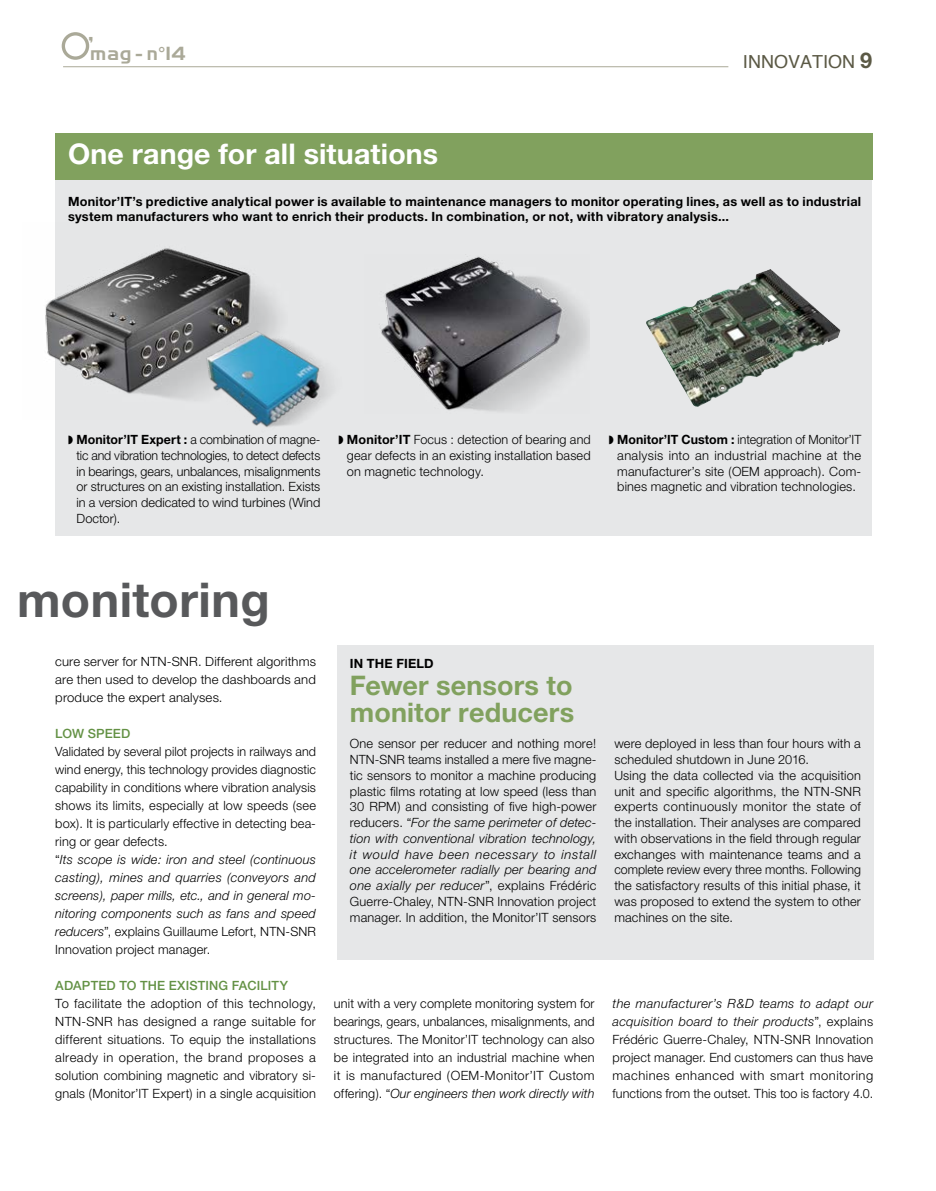
<style>
.page{position:relative;width:936px;height:1191px;background:#fff}
.page>*{position:absolute;margin:0;border:0;box-sizing:border-box;transform-origin:0 0}
.t1{font:700 48px "Helvetica Neue";letter-spacing:.01em;color:#58595b}
.t2{font:700 28.5px "Helvetica Neue";letter-spacing:.005em;color:#fff}
.t3{font:27.9px "Handel Gothic BT";color:#aaa998}
.t4{font:700 27px/27px "Helvetica Neue";letter-spacing:.005em;color:#81a15e}
.t5{font:700 21.75px "Helvetica Neue";color:#5b5945}
.t6{font:18.45px "Handel Gothic BT";color:#aaa998}
.t7{font:18px "Helvetica";color:#5b5945}
.t8{font:300 12.75px/15.8px "Helvetica Neue";letter-spacing:.01em;color:#000;text-align:justify}
.t9{font:700 12.75px/15.8px "Helvetica Neue";letter-spacing:.02em;color:#000}
.t10{font:500 12.75px "Helvetica Neue";letter-spacing:.01em;color:#639144}
.s1{font-weight:700}
.s2{font-style:italic}
</style>
<div class="page">
<hr style="left:63px;top:66px;width:665px;height:1px;background:#aaa998">
<svg style="left:62px;top:32px;width:27px;height:28px"></svg>
<div style="left:65px;top:36px;width:21px;height:20px;background:#fff;border-radius:50%"></div>
<div style="left:55px;top:180px;width:817px;height:356px;background:#e6e7e8"></div>
<img style="left:45px;top:248px;width:234px;height:151px">
<img style="left:379px;top:256px;width:210px;height:155px">
<img style="left:646px;top:269px;width:194px;height:138px">
<div style="left:337px;top:645px;width:536px;height:314px;background:#e6e7e8"></div>
<img style="left:194px;top:316px;width:137px;height:111px">
<div style="left:55px;top:134px;width:818px;height:46px;background:#81a15e"></div>
<h3 class="t3" style="left:88px;top:30px;width:7px">’</h3>
<h3 class="t6" style="left:90px;top:42px;width:97px">mag - n°14</h3>
<h3 class="t7" style="left:743px;top:48px;width:12px">INNOVATION</h3>
<h3 class="t5" style="left:860px;top:47px;width:14px">9</h3>
<h2 class="t2" style="left:68px;top:137px;width:371px">One range for all situations</h2>
<p class="t9" style="left:68px;top:193px;width:794px">Monitor’IT’s predictive analytical power is available to maintenance managers to monitor operating lines, as well as to industrial system manufacturers who want to enrich their products. In combination, or not, with vibratory analysis...</p>
<p class="t8" style="left:76px;top:431px;width:245px"><span class="s1">Monitor’IT Expert :</span> a combination of magne&shy;tic and vibration technologies, to detect defects in bearings, gears, unbalances, misalignments or structures on an existing installation. Exists in a version dedicated to wind turbines (Wind Doctor).</p>
<p class="t8" style="left:347px;top:431px;width:245px"><span class="s1">Monitor’IT</span> Focus : detection of bearing and gear defects in an existing installation based on magnetic technology.</p>
<p class="t8" style="left:617px;top:431px;width:245px"><span class="s1">Monitor’IT Custom :</span> integration of Monitor’IT analysis into an industrial machine at the manufacturer’s site (OEM approach). Com&shy;bines magnetic and vibration technologies.</p>
<h1 class="t1" style="left:17px;top:570px;width:254px">monitoring</h1>
<p class="t8" style="left:55px;top:652px;width:262px;line-height:18px">cure server for NTN-SNR. Different algorithms are then used to develop the dashboards and produce the expert analyses.</p>
<p class="t10" style="left:55px;top:726px;width:77px">LOW SPEED</p>
<p class="t8" style="left:55px;top:742px;width:262px;line-height:18px;text-align:left">Validated by several pilot projects in railways and wind energy, this technology provides diagnostic capability in conditions where vibration analysis shows its limits, especially at low speeds (see box). It is particularly effective in detecting bea&shy;ring or gear defects.<br>“<span class="s2">Its scope is wide: iron and steel (continuous casting), mines and quarries (conveyors and screens), paper mills, etc., and in general mo&shy;nitoring components such as fans and speed reducers</span>”, explains Guillaume Lefort, NTN-SNR Innovation project manager.</p>
<p class="t10" style="left:55px;top:978px;width:234px">ADAPTED TO THE EXISTING FACILITY</p>
<p class="t8" style="left:55px;top:994px;width:262px;line-height:18px">To facilitate the adoption of this technology, NTN-SNR has designed a range suitable for different situations. To equip the installations already in operation, the brand proposes a solution combining magnetic and vibratory si&shy;gnals (Monitor’IT Expert) in a single acquisition</p>
<p class="t8" style="left:334px;top:994px;width:262px;line-height:18px">unit with a very complete monitoring system for bearings, gears, unbalances, misalignments, and structures. The Monitor’IT technology can also be integrated into an industrial machine when it is manufactured (OEM-Monitor’IT Custom offering). “<span class="s2">Our engineers then work directly with</span></p>
<p class="t8" style="left:612px;top:994px;width:262px;line-height:18px"><span class="s2">the manufacturer’s R&amp;D teams to adapt our acquisition board to their products</span>”, explains Frédéric Guerre-Chaley, NTN-SNR Innovation project manager. End customers can thus have machines enhanced with smart monitoring functions from the outset. This too is factory 4.0.</p>
<p class="t9" style="left:350px;top:655px;width:85px">IN THE FIELD</p>
<h3 class="t4" style="left:350px;top:671px;width:226px">Fewer sensors to monitor reducers</h3>
<p class="t8" style="left:350px;top:735px;width:248px">One sensor per reducer and nothing more!<br>NTN-SNR teams installed a mere five magne&shy;tic sensors to monitor a machine producing plastic films rotating at low speed (less than 30 RPM) and consisting of five high-power reducers. “<span class="s2">For the same perimeter of detec&shy;tion with conventional vibration technology, it would have been necessary to install one accelerometer radially per bearing and one axially per reducer</span>”, explains Frédéric Guerre-Chaley, NTN-SNR Innovation project manager. In addition, the Monitor’IT sensors</p>
<p class="t8" style="left:614px;top:735px;width:248px;text-align:left">were deployed in less than four hours with a scheduled shutdown in June 2016.<br>Using the data collected via the acquisition unit and specific algorithms, the NTN-SNR experts continuously monitor the state of the installation. Their analyses are compared with observations in the field through regular exchanges with maintenance teams and a complete review every three months. Following the satisfactory results of this initial phase, it was proposed to extend the system to other machines on the site.</p>
</div>
